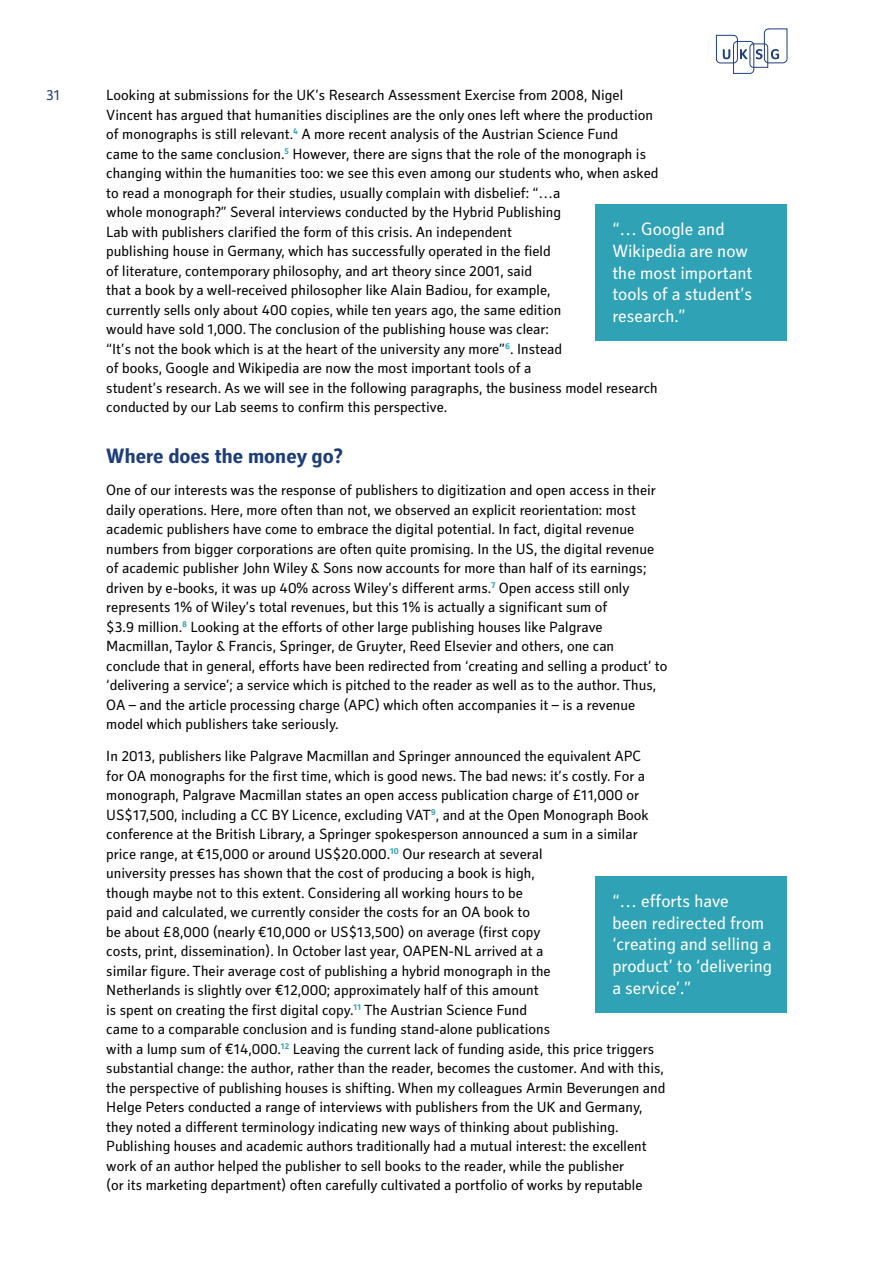
<style>
.page{position:relative;width:893px;height:1263px;background:#fff}
.page>*{position:absolute;margin:0;border:0;box-sizing:border-box;transform-origin:0 0}
.t1{font:700 21px "Secca Std";color:#1d3e79}
.t2{font:18px/21.6px "Secca Std";color:#fff}
.t3{font:15px/19.5px "Secca Std";color:#000}
.t4{font:15px "Secca Std";color:#1d3e79}
</style>
<div class="page">
<svg style="left:716px;top:28px;width:71px;height:46px"></svg>
<div style="left:595px;top:204px;width:192px;height:136px;background:#2fa2b5"></div>
<div style="left:595px;top:876px;width:192px;height:136px;background:#2fa2b5"></div>
<p class="t4" style="left:46px;top:87px;width:16px">31</p>
<p class="t3" style="left:106px;top:86px;width:554px">Looking at submissions for the UK’s Research Assessment Exercise from 2008, Nigel Vincent has argued that humanities disciplines are the only ones left where the production of monographs is still relevant.<sup>4</sup> A more recent analysis of the Austrian Science Fund<br>came to the same conclusion.<sup>5</sup> However, there are signs that the role of the monograph is changing within the humanities too: we see this even among our students who, when asked to read a monograph for their studies, usually complain with disbelief: “…a<br>whole monograph?” Several interviews conducted by the Hybrid Publishing<br>Lab with publishers clarified the form of this crisis. An independent<br>publishing house in Germany, which has successfully operated in the field<br>of literature, contemporary philosophy, and art theory since 2001, said<br>that a book by a well-received philosopher like Alain Badiou, for example,<br>currently sells only about 400 copies, while ten years ago, the same edition<br>would have sold 1,000. The conclusion of the publishing house was clear:<br>“It’s not the book which is at the heart of the university any more”<sup>6</sup>. Instead<br>of books, Google and Wikipedia are now the most important tools of a<br>student’s research. As we will see in the following paragraphs, the business model research conducted by our Lab seems to confirm this perspective.</p>
<h1 class="t1" style="left:106px;top:444px;width:237px">Where does the money go?</h1>
<p class="t3" style="left:106px;top:481px;width:563px">One of our interests was the response of publishers to digitization and open access in their daily operations. Here, more often than not, we observed an explicit reorientation: most academic publishers have come to embrace the digital potential. In fact, digital revenue numbers from bigger corporations are often quite promising. In the US, the digital revenue of academic publisher John Wiley &amp; Sons now accounts for more than half of its earnings; driven by e-books, it was up 40% across Wiley’s different arms.<sup>7</sup> Open access still only represents 1% of Wiley’s total revenues, but this 1% is actually a significant sum of<br>$3.9 million.<sup>8</sup> Looking at the efforts of other large publishing houses like Palgrave Macmillan, Taylor &amp; Francis, Springer, de Gruyter, Reed Elsevier and others, one can conclude that in general, efforts have been redirected from ‘creating and selling a product’ to ‘delivering a service’; a service which is pitched to the reader as well as to the author. Thus, OA – and the article processing charge (APC) which often accompanies it – is a revenue model which publishers take seriously.</p>
<p class="t3" style="left:106px;top:747px;width:561px">In 2013, publishers like Palgrave Macmillan and Springer announced the equivalent APC<br>for OA monographs for the first time, which is good news. The bad news: it’s costly. For a monograph, Palgrave Macmillan states an open access publication charge of £11,000 or US$17,500, including a CC BY Licence, excluding VAT<sup>9</sup>, and at the Open Monograph Book conference at the British Library, a Springer spokesperson announced a sum in a similar price range, at €15,000 or around US$20.000.<sup>10</sup> Our research at several<br>university presses has shown that the cost of producing a book is high,<br>though maybe not to this extent. Considering all working hours to be<br>paid and calculated, we currently consider the costs for an OA book to<br>be about £8,000 (nearly €10,000 or US$13,500) on average (first copy<br>costs, print, dissemination). In October last year, OAPEN-NL arrived at a<br>similar figure. Their average cost of publishing a hybrid monograph in the<br>Netherlands is slightly over €12,000; approximately half of this amount<br>is spent on creating the first digital copy.<sup>11</sup> The Austrian Science Fund<br>came to a comparable conclusion and is funding stand-alone publications<br>with a lump sum of €14,000.<sup>12</sup> Leaving the current lack of funding aside, this price triggers substantial change: the author, rather than the reader, becomes the customer. And with this, the perspective of publishing houses is shifting. When my colleagues Armin Beverungen and Helge Peters conducted a range of interviews with publishers from the UK and Germany, they noted a different terminology indicating new ways of thinking about publishing.<br>Publishing houses and academic authors traditionally had a mutual interest: the excellent work of an author helped the publisher to sell books to the reader, while the publisher<br>(or its marketing department) often carefully cultivated a portfolio of works by reputable</p>
<p class="t2" style="left:612px;top:219px;width:142px">“… Google and<br>Wikipedia are now the most important tools of a student’s research.”</p>
<p class="t2" style="left:612px;top:891px;width:161px">“… efforts have<br>been redirected from ‘creating and selling a product’ to ‘delivering a service’.”</p>
</div>
